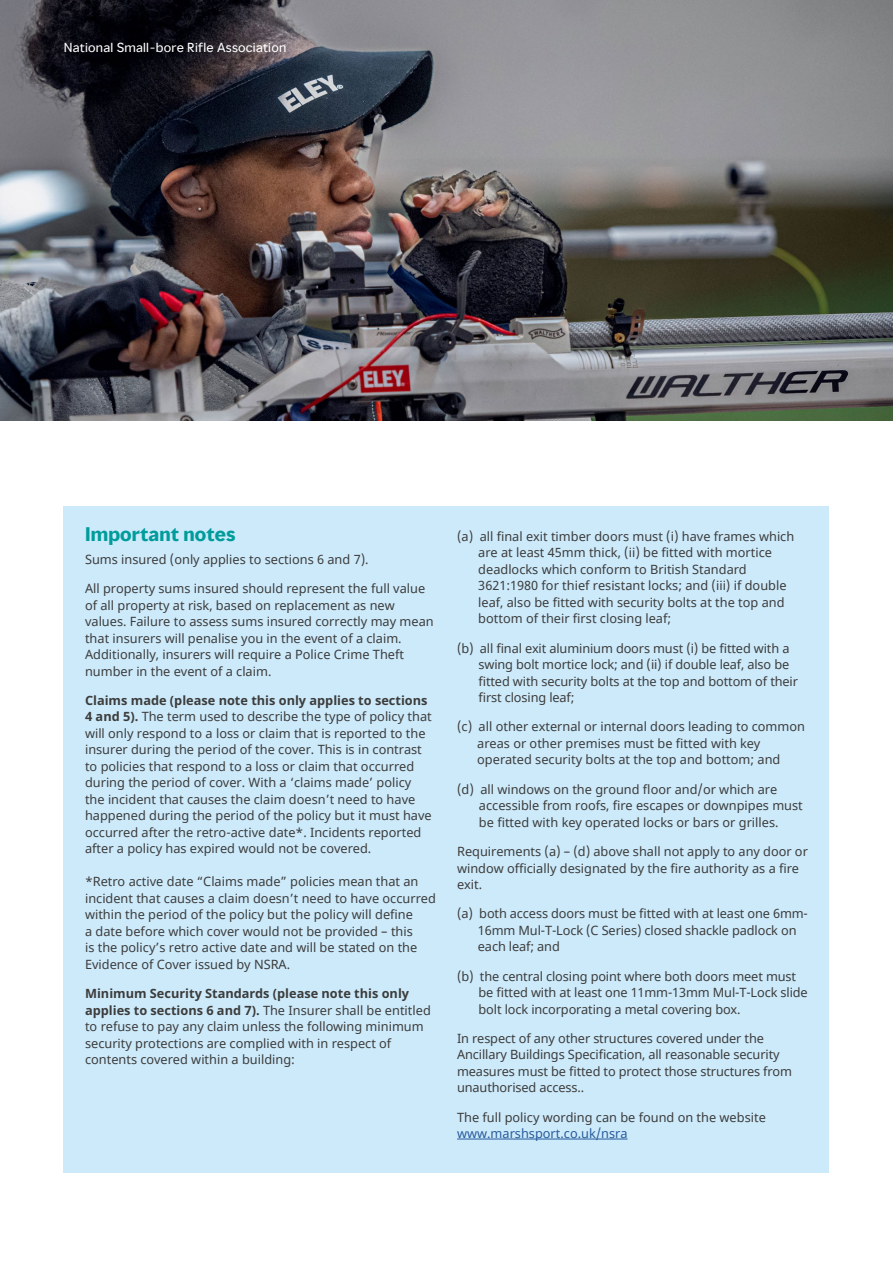
<style>
.page{position:relative;width:893px;height:1263px;background:#fff}
.page>*{position:absolute;margin:0;border:0;box-sizing:border-box;transform-origin:0 0}
.t1{font:700 18px "MMC Display";letter-spacing:.01em;color:#009c9b}
.t2{font:12.75px/16.5px "Noto Sans";color:#3c3c3b}
.t3{font:12.75px "Noto Sans";color:#275b9b}
.t4{font:12px "MMC Display";letter-spacing:.02em;color:#fff}
.s1{font-weight:700}
</style>
<div class="page">
<img style="left:0;top:0;width:893px;height:421px">
<div style="left:64px;top:506px;width:765px;height:666px;background:#cdeafb"></div>
<hr style="left:457px;top:1139px;width:171px;height:1px;background:#275b9b">
<p class="t4" style="left:64px;top:39px;width:224px">National Small-bore Rifle Association</p>
<h1 class="t1" style="left:85px;top:522px;width:152px">Important notes</h1>
<p class="t2" style="left:85px;top:551px;width:285px">Sums insured (only applies to sections 6 and 7).</p>
<p class="t2" style="left:85px;top:581px;width:350px">All property sums insured should represent the full value of all property at risk, based on replacement as new values. Failure to assess sums insured correctly may mean that insurers will penalise you in the event of a claim.<br>Additionally, insurers will require a Police Crime Theft number in the event of a claim.</p>
<p class="t2" style="left:85px;top:692px;width:348px"><span class="s1">Claims made (please note this only applies to sections 4 and 5).</span> The term used to describe the type of policy that will only respond to a loss or claim that is reported to the insurer during the period of the cover. This is in contrast to policies that respond to a loss or claim that occurred during the period of cover. With a ‘claims made’ policy the incident that causes the claim doesn’t need to have happened during the period of the policy but it must have occurred after the retro-active date*. Incidents reported after a policy has expired would not be covered.</p>
<p class="t2" style="left:85px;top:874px;width:352px">*Retro active date “Claims made” policies mean that an incident that causes a claim doesn’t need to have occurred within the period of the policy but the policy will define<br>a date before which cover would not be provided – this<br>is the policy’s retro active date and will be stated on the Evidence of Cover issued by NSRA.</p>
<p class="t2" style="left:85px;top:986px;width:347px"><span class="s1">Minimum Security Standards (please note this only applies to sections 6 and 7).</span> The Insurer shall be entitled to refuse to pay any claim unless the following minimum security protections are complied with in respect of contents covered within a building:</p>
<p class="t2" style="left:478px;top:528px;width:317px;text-indent:-21px">(a) all final exit timber doors must (i) have frames which are at least 45mm thick, (ii) be fitted with mortice deadlocks which conform to British Standard 3621:1980 for thief resistant locks; and (iii) if double leaf, also be fitted with security bolts at the top and bottom of their first closing leaf;</p>
<p class="t2" style="left:478px;top:640px;width:321px;text-indent:-21px">(b) all final exit aluminium doors must (i) be fitted with a swing bolt mortice lock; and (ii) if double leaf, also be fitted with security bolts at the top and bottom of their first closing leaf;</p>
<p class="t2" style="left:477px;top:719px;width:329px;text-indent:-20px">(c) all other external or internal doors leading to common areas or other premises must be fitted with key operated security bolts at the top and bottom; and</p>
<p class="t2" style="left:479px;top:781px;width:325px;text-indent:-22px">(d) all windows on the ground floor and/or which are accessible from roofs, fire escapes or downpipes must be fitted with key operated locks or bars or grilles.</p>
<p class="t2" style="left:457px;top:843px;width:352px">Requirements (a) – (d) above shall not apply to any door or window officially designated by the fire authority as a fire exit.</p>
<p class="t2" style="left:478px;top:906px;width:331px;text-indent:-21px">(a) both access doors must be fitted with at least one 6mm-<br>16mm Mul-T-Lock (C Series) closed shackle padlock on each leaf; and</p>
<p class="t2" style="left:479px;top:968px;width:331px;text-indent:-21px">(b) the central closing point where both doors meet must be fitted with at least one 11mm-13mm Mul-T-Lock slide bolt lock incorporating a metal covering box.</p>
<p class="t2" style="left:457px;top:1030px;width:336px">In respect of any other structures covered under the Ancillary Buildings Specification, all reasonable security measures must be fitted to protect those structures from unauthorised access..</p>
<p class="t2" style="left:457px;top:1109px;width:310px">The full policy wording can be found on the website</p>
<p class="t3" style="left:457px;top:1125px;width:172px">www.marshsport.co.uk/nsra</p>
</div>
